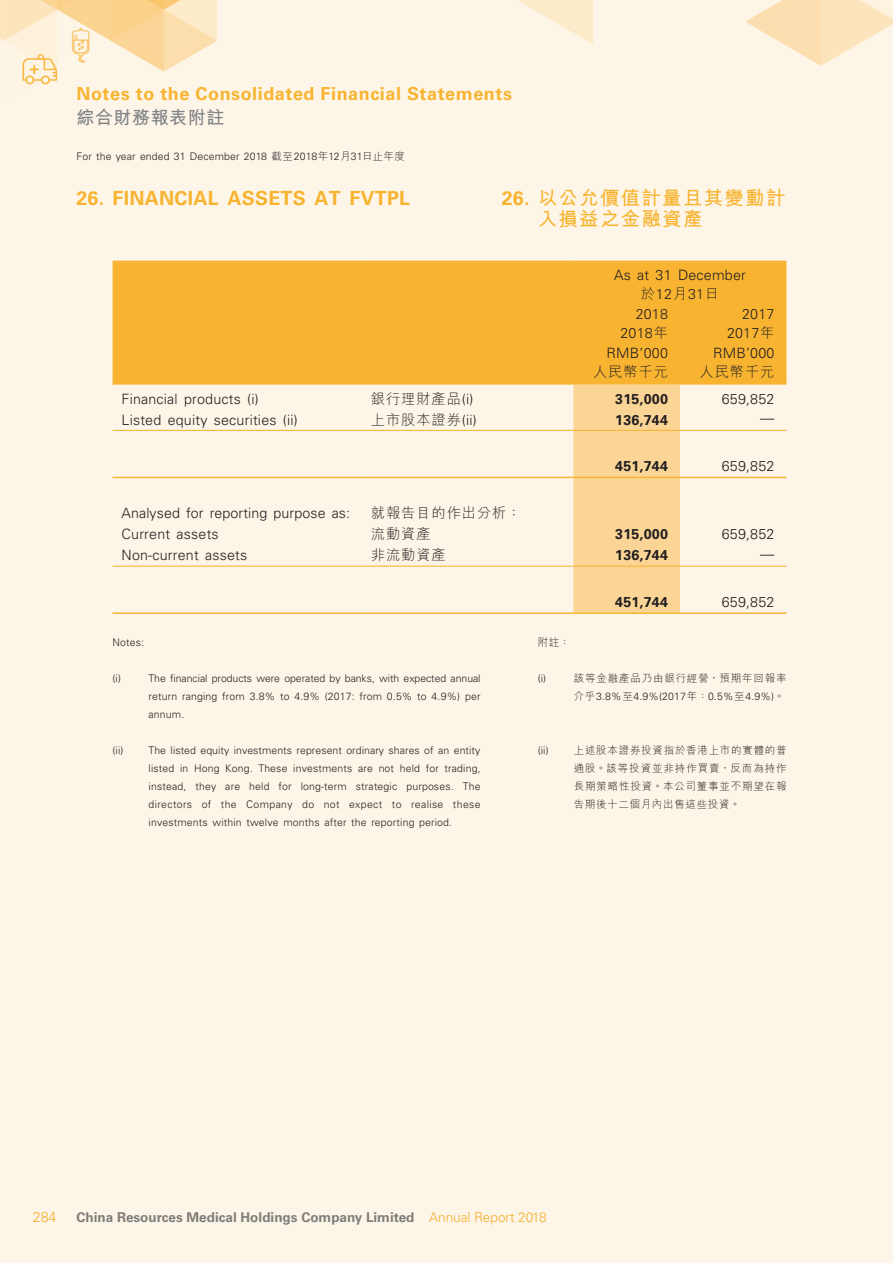
<style>
.page{position:relative;width:893px;height:1263px;background:#fff}
.page>*{position:absolute;margin:0;border:0;box-sizing:border-box;transform-origin:0 0}
._03_H1{font:700 19.5px "Univers LT Std";letter-spacing:.015em;color:#f8b431}
._03_H1-2{font:700 19.5px/21px "M Hei HK";letter-spacing:.065em;color:#f8b431}
.t1{font:700 18px "Univers LT Std";letter-spacing:.03em;color:#f8b431}
.t2{font:700 18px "M Hei HK";letter-spacing:.03em;color:#808285}
._15_Table_Stub{font:300 14.25px "Univers LT Std";letter-spacing:.015em;color:#231f20}
._12___P2{font:300 14.25px "Univers LT Std";letter-spacing:.015em;color:#231f20}
._12___P2-2{font:700 14.25px "Univers LT Std";letter-spacing:.015em;color:#231f20}
._15_Table_Stub-2{font:300 14.25px "M Hei HK";letter-spacing:.065em;color:#231f20}
._12___P2-3{font:300 14.25px "M Hei HK";letter-spacing:.065em;color:#231f20}
.t3{font:300 14.25px "Univers LT Std";color:#f8b431}
.t4{font:700 13.5px "Univers LT Std";color:#808285}
._22____IN2__Note{font:300 10.5px/18px "Univers LT Std";letter-spacing:.015em;color:#231f20;text-align:justify}
._22____IN2__Note-2{font:300 10.5px/18px "M Hei HK";letter-spacing:.08em;color:#231f20}
.s1{font-family:"M Hei HK"}
.s2{font-family:"Univers LT Std"}
.s3{font-weight:300;color:#f8b431}
</style>
<div class="page">
<div style="left:0;top:0;width:892px;height:1263px;background:#fdf6e8"></div>
<img style="left:0;top:0;width:892px;height:85px">
<div style="left:113px;top:262px;width:673px;height:121px;background:#f8b431"></div>
<div style="left:573px;top:384px;width:107px;height:228px;background:#fbd596"></div>
<hr style="left:113px;top:261px;width:249px;height:1px;background:#f8b431">
<hr style="left:362px;top:261px;width:211px;height:1px;background:#f8b431">
<hr style="left:573px;top:261px;width:213px;height:1px;background:#f8b431">
<hr style="left:113px;top:383px;width:249px;height:1px;background:#f8b431">
<hr style="left:362px;top:383px;width:211px;height:1px;background:#f8b431">
<hr style="left:573px;top:383px;width:107px;height:1px;background:#f8b431">
<hr style="left:680px;top:383px;width:106px;height:1px;background:#f8b431">
<hr style="left:113px;top:430px;width:249px;height:1px;background:#f8b431">
<hr style="left:362px;top:430px;width:211px;height:1px;background:#f8b431">
<hr style="left:573px;top:430px;width:107px;height:1px;background:#f8b431">
<hr style="left:680px;top:430px;width:106px;height:1px;background:#f8b431">
<hr style="left:113px;top:477px;width:249px;height:1px;background:#f8b431">
<hr style="left:362px;top:477px;width:211px;height:1px;background:#f8b431">
<hr style="left:573px;top:477px;width:107px;height:1px;background:#f8b431">
<hr style="left:680px;top:477px;width:106px;height:1px;background:#f8b431">
<hr style="left:113px;top:566px;width:249px;height:1px;background:#f8b431">
<hr style="left:362px;top:566px;width:211px;height:1px;background:#f8b431">
<hr style="left:573px;top:566px;width:107px;height:1px;background:#f8b431">
<hr style="left:680px;top:566px;width:106px;height:1px;background:#f8b431">
<hr style="left:113px;top:612px;width:249px;height:2px;background:#f8b431">
<hr style="left:362px;top:612px;width:211px;height:2px;background:#f8b431">
<hr style="left:573px;top:612px;width:107px;height:2px;background:#f8b431">
<hr style="left:680px;top:612px;width:106px;height:2px;background:#f8b431">
<h2 class="t1" style="left:77px;top:83px;width:437px">Notes to the Consolidated Financial Statements</h2>
<h2 class="t2" style="left:77px;top:104px;width:149px">綜合財務報表附註</h2>
<p class="_22____IN2__Note" style="left:77px;top:148px;width:330px">For the year ended 31 December 2018 <span class="s1">截至</span>2018<span class="s1">年</span>12<span class="s1">月</span>31<span class="s1">日止年度</span></p>
<p class="_03_H1-2" style="left:538px;top:185px;width:249px;text-indent:-36px"><span class="s2">26.</span> 以公允價值計量且其變動計入損益之金融資產</p>
<p class="_03_H1" style="left:77px;top:186px;width:335px">26. FINANCIAL ASSETS AT FVTPL</p>
<p class="_12___P2" style="left:614px;top:266px;width:133px">As at 31 December</p>
<p class="_12___P2" style="left:641px;top:286px;width:80px"><span class="s1">於</span>12<span class="s1">月</span>31<span class="s1">日</span></p>
<p class="_12___P2" style="left:636px;top:305px;width:34px">2018</p>
<p class="_12___P2" style="left:742px;top:305px;width:34px">2017</p>
<p class="_12___P2" style="left:620px;top:325px;width:49px">2018<span class="s1">年</span></p>
<p class="_12___P2" style="left:727px;top:325px;width:49px">2017<span class="s1">年</span></p>
<p class="_12___P2" style="left:607px;top:344px;width:63px">RMB’000</p>
<p class="_12___P2" style="left:713px;top:344px;width:63px">RMB’000</p>
<p class="_12___P2-3" style="left:593px;top:362px;width:76px">人民幣千元</p>
<p class="_12___P2-3" style="left:700px;top:362px;width:76px">人民幣千元</p>
<p class="_15_Table_Stub" style="left:122px;top:390px;width:139px">Financial products (i)</p>
<p class="_15_Table_Stub-2" style="left:371px;top:388px;width:104px">銀行理財產品<span class="s2">(i)</span></p>
<p class="_12___P2-2" style="left:615px;top:390px;width:54px">315,000</p>
<p class="_12___P2" style="left:722px;top:390px;width:54px">659,852</p>
<p class="_15_Table_Stub" style="left:122px;top:411px;width:178px">Listed equity securities (ii)</p>
<p class="_15_Table_Stub-2" style="left:371px;top:409px;width:107px">上市股本證券<span class="s2">(ii)</span></p>
<p class="_12___P2-2" style="left:615px;top:411px;width:54px">136,744</p>
<p class="_12___P2" style="left:760px;top:409px;width:16px">—</p>
<p class="_12___P2-2" style="left:615px;top:458px;width:54px">451,744</p>
<p class="_12___P2" style="left:722px;top:457px;width:54px">659,852</p>
<p class="_15_Table_Stub" style="left:122px;top:505px;width:230px">Analysed for reporting purpose as:</p>
<p class="_15_Table_Stub-2" style="left:371px;top:503px;width:151px">就報告目的作出分析：</p>
<p class="_15_Table_Stub" style="left:122px;top:526px;width:99px">Current assets</p>
<p class="_15_Table_Stub-2" style="left:371px;top:524px;width:61px">流動資產</p>
<p class="_12___P2-2" style="left:615px;top:526px;width:54px">315,000</p>
<p class="_12___P2" style="left:722px;top:526px;width:54px">659,852</p>
<p class="_15_Table_Stub" style="left:122px;top:547px;width:127px">Non-current assets</p>
<p class="_15_Table_Stub-2" style="left:371px;top:545px;width:76px">非流動資產</p>
<p class="_12___P2-2" style="left:615px;top:547px;width:54px">136,744</p>
<p class="_12___P2" style="left:760px;top:545px;width:16px">—</p>
<p class="_12___P2-2" style="left:615px;top:593px;width:54px">451,744</p>
<p class="_12___P2" style="left:722px;top:593px;width:54px">659,852</p>
<p class="_22____IN2__Note" style="left:113px;top:634px;width:33px">Notes:</p>
<p class="_22____IN2__Note" style="left:113px;top:670px;width:10px">(i)</p>
<p class="_22____IN2__Note" style="left:149px;top:670px;width:334px">The financial products were operated by banks, with expected annual return ranging from 3.8% to 4.9% (2017: from 0.5% to 4.9%) per annum.</p>
<p class="_22____IN2__Note" style="left:113px;top:742px;width:12px">(ii)</p>
<p class="_22____IN2__Note" style="left:149px;top:742px;width:334px">The listed equity investments represent ordinary shares of an entity listed in Hong Kong. These investments are not held for trading, instead, they are held for long-term strategic purposes. The directors of the Company do not expect to realise these investments within twelve months after the reporting period.</p>
<p class="_22____IN2__Note-2" style="left:538px;top:633px;width:34px">附註：</p>
<p class="_22____IN2__Note" style="left:538px;top:670px;width:10px">(i)</p>
<p class="_22____IN2__Note-2" style="left:574px;top:669px;width:214px">該等金融產品乃由銀行經營，預期年回報率介乎<span class="s2">3.8%</span>至<span class="s2">4.9%(2017</span>年：<span class="s2">0.5%</span>至<span class="s2">4.9%)</span>。</p>
<p class="_22____IN2__Note" style="left:538px;top:742px;width:12px">(ii)</p>
<p class="_22____IN2__Note-2" style="left:574px;top:741px;width:214px;text-align:justify">上述股本證券投資指於香港上市的實體的普通股。該等投資並非持作買賣，反而為持作長期策略性投資。本公司董事並不期望在報告期後十二個月內出售這些投資。</p>
<h3 class="t3" style="left:33px;top:1209px;width:25px">284</h3>
<p class="t4" style="left:77px;top:1210px;width:472px">China Resources Medical Holdings Company Limited <span class="s3">Annual Report 2018</span></p>
</div>
